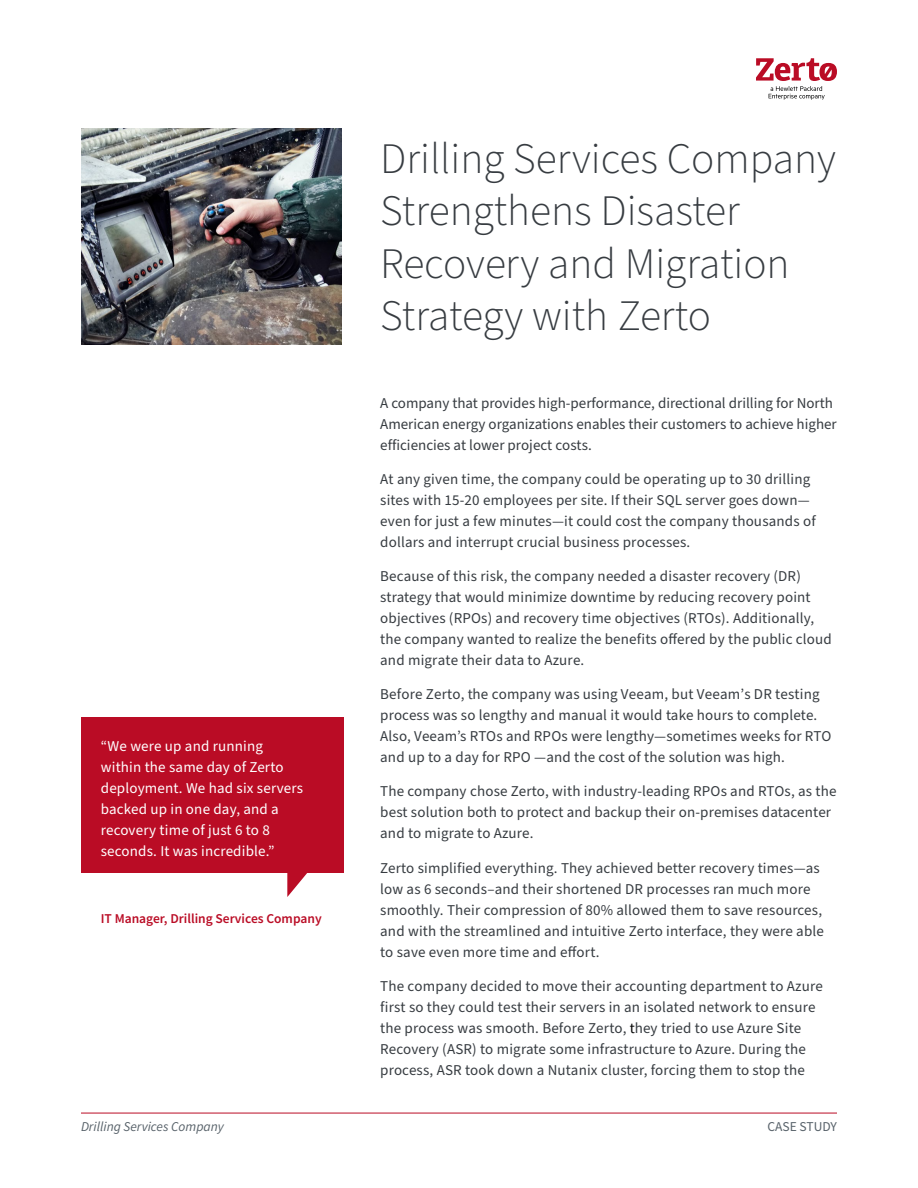
<style>
.page{position:relative;width:918px;height:1188px;background:#fff}
.page>*{position:absolute;margin:0;border:0;box-sizing:border-box;transform-origin:0 0}
.t1{font:300 43.5px/52.5px "Source Sans Pro";color:#373c41}
.t2{font:15px/21px "Source Sans Pro";letter-spacing:.01em;color:#373c41}
.t3{font:15px/21px "Source Sans Pro";letter-spacing:.01em;color:#fff}
.t4{font:600 13.5px "Source Sans Pro";color:#ba0c25}
.t5{font:italic 13.5px "Source Sans Pro";color:#58626a}
.t6{font:13.5px "Source Sans Pro";color:#58626a}
.s1{font-style:inherit}
.s2{color:#000}
</style>
<div class="page">
<hr style="left:81px;top:1113px;width:756px;height:1px;background:#ba0c25">
<svg style="left:756px;top:58px;width:81px;height:42px"></svg>
<img style="left:81px;top:128px;width:261px;height:216px">
<div style="left:81px;top:718px;width:262px;height:155px;background:#ba0c25"></div>
<svg style="left:287px;top:873px;width:20px;height:24px"></svg>
<p class="t3" style="left:101px;top:736px;width:204px">“We were up and running within the same day of Zerto deployment. We had six servers backed up in one day, and a recovery time of just 6 to 8 seconds. It was incredible.”</p>
<p class="t4" style="left:101px;top:910px;width:222px">IT Manager, Drilling Services Company</p>
<h1 class="t1" style="left:380px;top:133px;width:457px">Drilling Services Company<br>Strengthens Disaster<br>Recovery and Migration<br>Strategy with Zerto</h1>
<p class="t2" style="left:380px;top:393px;width:458px">A company that provides high-performance, directional drilling for North<br>American energy organizations enables their customers to achieve higher efficiencies at lower project costs.</p>
<p class="t2" style="left:380px;top:469px;width:437px">At any given time, <span class="s1">t</span>he company could be operating up to 30 drilling sites with 15-20 employees per site. If their SQL server goes down— even for just a few minutes—it could cost the company thousands of dollars and interrupt crucial business processes.</p>
<p class="t2" style="left:380px;top:566px;width:453px">Because of this risk, <span class="s1">t</span>he company needed a disaster recovery (DR) strategy that would minimize downtime by reducing recovery point objectives (RPOs) and recovery time objectives (RTOs). Additionally, the company wanted to realize the benefits offered by the public cloud and migrate their data to Azure.</p>
<p class="t2" style="left:380px;top:684px;width:453px">Before Zerto, <span class="s1">t</span>he company was using Veeam, but Veeam’s DR testing process was so lengthy and manual it would take hours to complete.<br>Also, Veeam’s RTOs and RPOs were lengthy—sometimes weeks for RTO and up to a day for RPO —and the cost of the solution was high.</p>
<p class="t2" style="left:380px;top:781px;width:458px">The company chose Zerto, with industry-leading RPOs and RTOs, as the best solution both to protect and backup their on-premises datacenter and to migrate to Azure.</p>
<p class="t2" style="left:380px;top:858px;width:445px">Zerto simplified everything. They achieved better recovery times—as low as 6 seconds–and their shortened DR processes ran much more smoothly. Their compression of 80% allowed them to save resources, and with the streamlined and intuitive Zerto interface, they were able to save even more time and effort.</p>
<p class="t2" style="left:380px;top:976px;width:444px">The company decided to move their accounting department to Azure first so they could test their servers in an isolated network to ensure the process was smooth. Before Zerto, <span class="s2">t</span>hey tried to use Azure Site Recovery (ASR) to migrate some infrastructure to Azure. During the process, ASR took down a Nutanix cluster, forcing them to stop the</p>
<p class="t5" style="left:81px;top:1118px;width:144px">Drilling Services Company</p>
<p class="t6" style="left:768px;top:1118px;width:71px">CASE STUDY</p>
</div>
